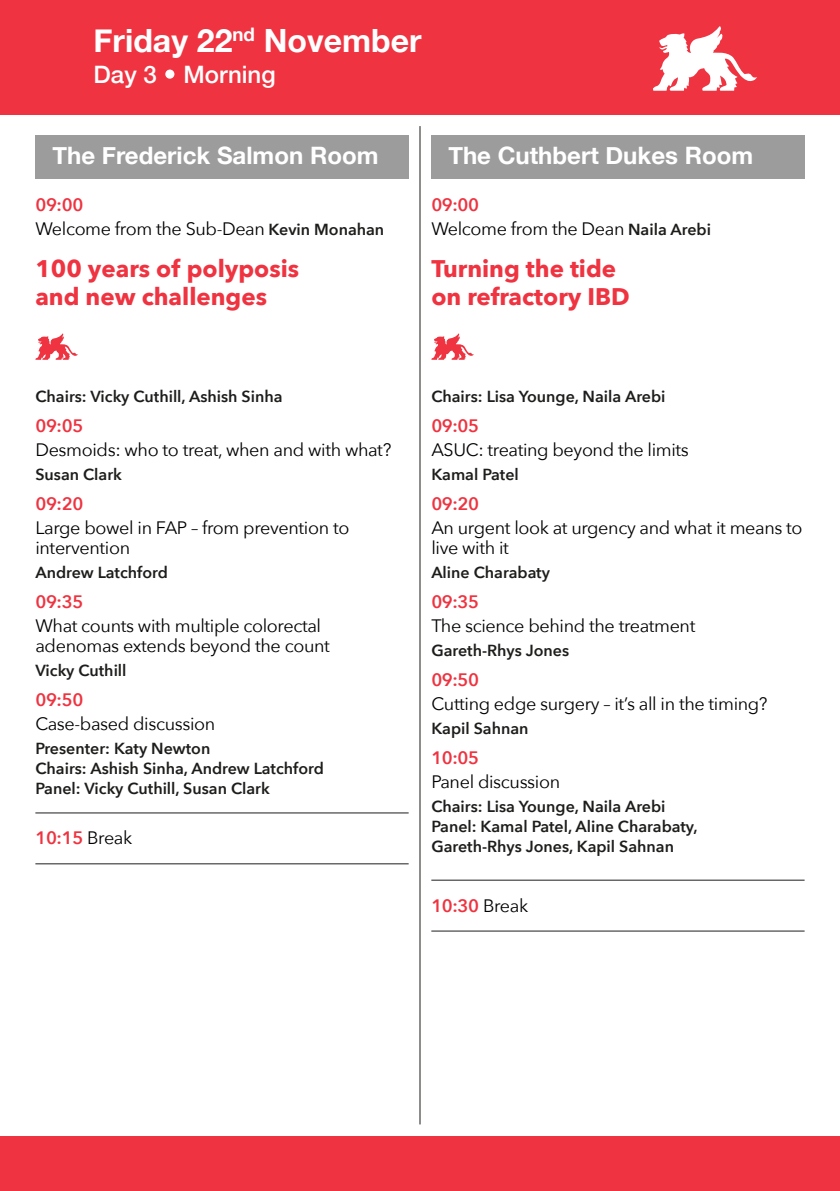
<style>
.page{position:relative;width:840px;height:1191px;background:#fff}
.page>*{position:absolute;margin:0;border:0;box-sizing:border-box;transform-origin:0 0}
.t1{font:700 32px "Helvetica Neue";color:#fff}
.t2{font:700 24px/28px "Avenir Next";color:#ef3340}
.t3{font:700 24px "Helvetica Neue";color:#fff}
.t4{font:500 24px "Helvetica Neue";color:#fff}
.t5{font:18px/20px "Avenir Next";letter-spacing:-.02em;color:#000}
.t6{font:600 18px "Avenir Next";letter-spacing:-.02em;color:#ef3340}
.t7{font:600 16px/20px "Avenir Next";color:#1d1d1b}
.s1{font-weight:600;color:#ef3340}
.s2{font-weight:600;font-size:16px;color:#1d1d1b}
.s3{font-weight:400;color:#000}
</style>
<div class="page">
<hr style="left:419px;top:126px;width:1px;height:998px;background:#1d1d1b">
<div style="left:0;top:1136px;width:839px;height:55px;background:#ef3340"></div>
<div style="left:431px;top:135px;width:373px;height:44px;background:#9d9c9c"></div>
<div style="left:35px;top:135px;width:373px;height:44px;background:#9d9c9c"></div>
<div style="left:0;top:0;width:839px;height:114px;background:#ef3340"></div>
<svg style="left:35px;top:333px;width:43px;height:27px"></svg>
<svg style="left:431px;top:333px;width:42px;height:27px"></svg>
<hr style="left:431px;top:930px;width:373px;height:1px;background:#1d1d1b">
<hr style="left:431px;top:879px;width:373px;height:1px;background:#1d1d1b">
<hr style="left:35px;top:863px;width:373px;height:1px;background:#1d1d1b">
<hr style="left:35px;top:812px;width:373px;height:1px;background:#1d1d1b">
<svg style="left:653px;top:26px;width:103px;height:65px"></svg>
<div style="left:165px;top:70px;width:9px;height:9px;background:#fff;border-radius:50%"></div>
<h1 class="t1" style="left:94px;top:21px;width:329px">Friday 22<sup>nd</sup> November</h1>
<h2 class="t4" style="left:94px;top:59px;width:183px">Day 3 Morning</h2>
<h2 class="t3" style="left:52px;top:141px;width:327px">The Frederick Salmon Room</h2>
<h2 class="t3" style="left:448px;top:141px;width:306px">The Cuthbert Dukes Room</h2>
<p class="t5" style="left:431px;top:194px;width:281px;line-height:24px"><span class="s1">09:00<br></span>Welcome from the Dean <span class="s2">Naila Arebi</span></p>
<h2 class="t2" style="left:431px;top:256px;width:200px">Turning the tide on refractory IBD</h2>
<p class="t5" style="left:35px;top:194px;width:350px;line-height:24px"><span class="s1">09:00<br></span>Welcome from the Sub-Dean <span class="s2">Kevin Monahan</span></p>
<h2 class="t2" style="left:35px;top:256px;width:265px">100 years of polyposis and new challenges</h2>
<p class="t7" style="left:35px;top:386px;width:248px">Chairs: Vicky Cuthill, Ashish Sinha</p>
<p class="t6" style="left:35px;top:413px;width:49px">09:05</p>
<p class="t5" style="left:35px;top:440px;width:357px">Desmoids: who to treat, when and with what?</p>
<p class="t7" style="left:35px;top:464px;width:88px">Susan Clark</p>
<p class="t6" style="left:35px;top:491px;width:49px">09:20</p>
<p class="t5" style="left:35px;top:518px;width:315px">Large bowel in FAP – from prevention to intervention</p>
<p class="t7" style="left:35px;top:562px;width:134px">Andrew Latchford</p>
<p class="t6" style="left:35px;top:589px;width:49px">09:35</p>
<p class="t5" style="left:35px;top:616px;width:296px">What counts with multiple colorectal adenomas extends beyond the count</p>
<p class="t7" style="left:35px;top:660px;width:93px">Vicky Cuthill</p>
<p class="t6" style="left:35px;top:687px;width:49px">09:50</p>
<p class="t5" style="left:35px;top:714px;width:181px">Case-based discussion</p>
<p class="t7" style="left:35px;top:738px;width:290px">Presenter: Katy Newton<br>Chairs: Ashish Sinha, Andrew Latchford<br>Panel: Vicky Cuthill, Susan Clark</p>
<p class="t6" style="left:35px;top:825px;width:98px">10:15 <span class="s3">Break</span></p>
<p class="t7" style="left:431px;top:386px;width:235px">Chairs: Lisa Younge, Naila Arebi</p>
<p class="t6" style="left:431px;top:413px;width:49px">09:05</p>
<p class="t5" style="left:431px;top:440px;width:259px">ASUC: treating beyond the limits</p>
<p class="t7" style="left:431px;top:464px;width:89px">Kamal Patel</p>
<p class="t6" style="left:431px;top:491px;width:49px">09:20</p>
<p class="t5" style="left:431px;top:518px;width:372px">An urgent look at urgency and what it means to live with it</p>
<p class="t7" style="left:431px;top:562px;width:120px">Aline Charabaty</p>
<p class="t6" style="left:431px;top:589px;width:49px">09:35</p>
<p class="t5" style="left:431px;top:616px;width:265px">The science behind the treatment</p>
<p class="t7" style="left:431px;top:640px;width:139px">Gareth-Rhys Jones</p>
<p class="t6" style="left:431px;top:667px;width:49px">09:50</p>
<p class="t5" style="left:431px;top:694px;width:337px">Cutting edge surgery – it’s all in the timing?</p>
<p class="t7" style="left:431px;top:718px;width:99px">Kapil Sahnan</p>
<p class="t6" style="left:431px;top:745px;width:49px">10:05</p>
<p class="t5" style="left:431px;top:772px;width:130px">Panel discussion</p>
<p class="t7" style="left:431px;top:796px;width:268px">Chairs: Lisa Younge, Naila Arebi<br>Panel: Kamal Patel, Aline Charabaty,<br>Gareth-Rhys Jones, Kapil Sahnan</p>
<p class="t6" style="left:431px;top:893px;width:98px">10:30 <span class="s3">Break</span></p>
</div>
